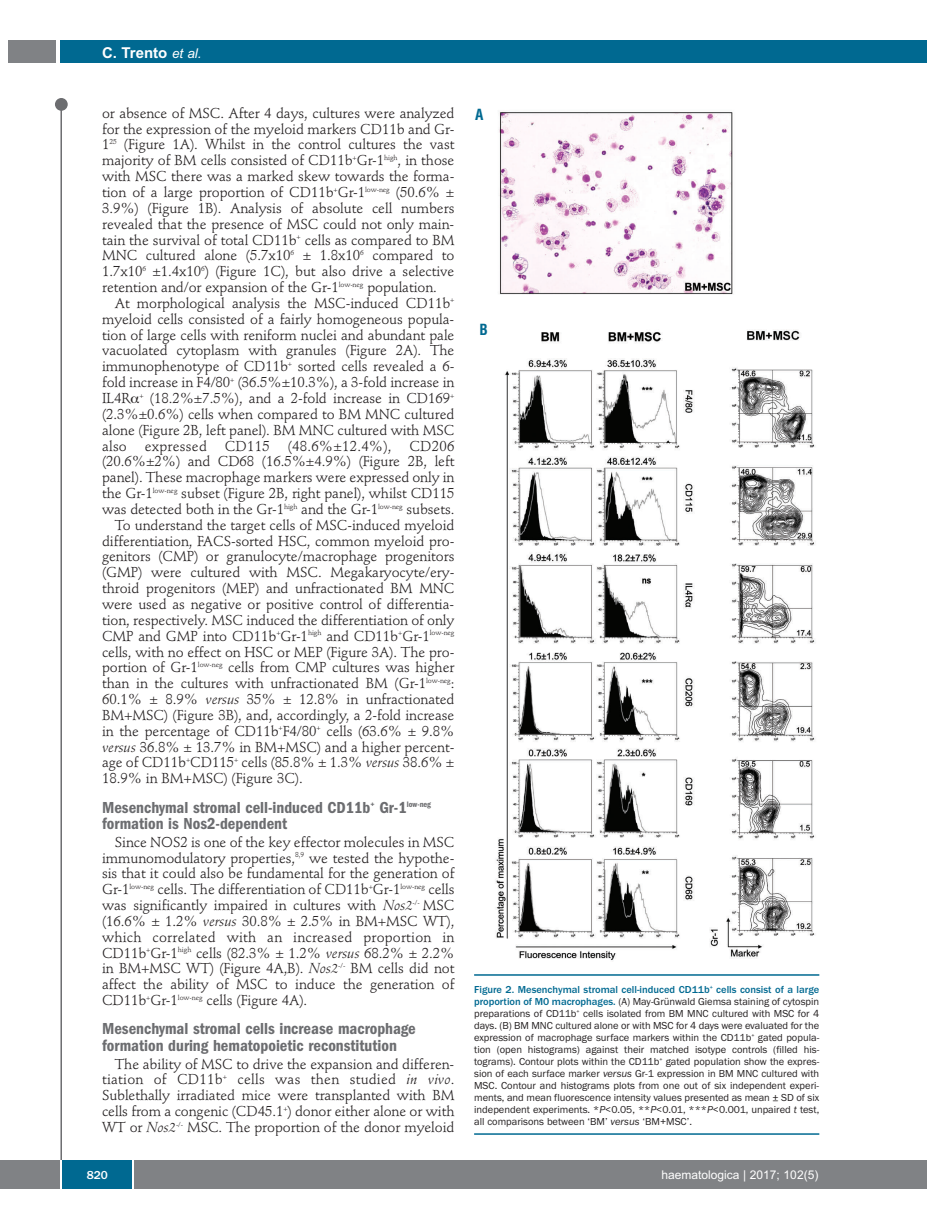
<style>
.page{position:relative;width:927px;height:1225px;background:#fff}
.page>*{position:absolute;margin:0;border:0;box-sizing:border-box;transform-origin:0 0}
.t1{font:600 condensed 16.5px/16.5px "Franklin Gothic";color:#6c6d70}
.t2{font:700 15px "Arial";color:#fff}
.t3{font:700 condensed 15px "Helvetica";color:#006991}
.t4{font:14.25px/15.9px "Stempel Schneidler";letter-spacing:-.005em;color:#231f20;text-align:justify}
.t5{font:14.25px "Stempel Schneidler";letter-spacing:.015em;color:#231f20}
.t6{font:12px "Arial";color:#fff}
.t7{font:500 12px "Franklin Gothic";color:#fff}
.t8{font:10.5px/12px "Franklin Gothic";color:#231f20;text-align:justify}
.s1{font-weight:400;font-style:italic;font-size:13.5px}
.s2{font-style:italic}
.s3{font-weight:500;color:#006991}
</style>
<div class="page">
<div style="left:911px;top:40px;width:16px;height:22px;background:#006991"></div>
<div style="left:910px;top:1160px;width:17px;height:28px;background:#808285"></div>
<div style="left:55px;top:98px;width:13px;height:13px;background:#6c6d70;border-radius:50%"></div>
<hr style="left:60px;top:101px;width:2px;height:1061px;background:#6c6d70">
<div style="left:60px;top:40px;width:852px;height:22px;background:#006991"></div>
<div style="left:9px;top:40px;width:47px;height:22px;background:#808285"></div>
<div style="left:0;top:1160px;width:911px;height:28px;background:#808285"></div>
<div style="left:62px;top:1160px;width:71px;height:28px;background:#006991"></div>
<hr style="left:60px;top:1160px;width:2px;height:28px;background:#fff">
<svg style="left:133px;top:1160px;width:1px;height:28px"></svg>
<img style="left:495px;top:112px;width:320px;height:849px">
<hr style="left:474px;top:974px;width:345px;height:1px;background:#006991">
<hr style="left:474px;top:1133px;width:345px;height:1px;background:#006991">
<p class="t2" style="left:102px;top:44px;width:101px">C. Trento <span class="s1">et al.</span></p>
<p class="t4" style="left:102px;top:106px;width:354px">or absence of MSC. After 4 days, cultures were analyzed for the expression of the myeloid markers CD11b and Gr-1<sup>25</sup> (Figure 1A). Whilst in the control cultures the vast majority of BM cells consisted of CD11b<sup>+</sup>Gr-1<sup>high</sup>, in those with MSC there was a marked skew towards the forma&shy;tion of a large proportion of CD11b<sup>+</sup>Gr-1<sup>low-neg</sup> (50.6% ± 3.9%) (Figure 1B). Analysis of absolute cell numbers revealed that the presence of MSC could not only main&shy;tain the survival of total CD11b<sup>+</sup> cells as compared to BM MNC cultured alone (5.7x10<sup>6</sup> ± 1.8x10<sup>6</sup> compared to 1.7x10<sup>6</sup> ±1.4x10<sup>6</sup>) (Figure 1C), but also drive a selective retention and/or expansion of the Gr-1<sup>low-neg</sup> population.</p>
<p class="t4" style="left:102px;top:296px;width:354px;text-indent:13px">At morphological analysis the MSC-induced CD11b<sup>+ </sup>myeloid cells consisted of a fairly homogeneous popula&shy;tion of large cells with reniform nuclei and abundant pale vacuolated cytoplasm with granules (Figure 2A). The immunophenotype of CD11b<sup>+</sup> sorted cells revealed a 6- fold increase in F4/80<sup>+</sup> (36.5%±10.3%), a 3-fold increase in IL4R <sup>+</sup> (18.2%±7.5%), and a 2-fold increase in CD169<sup>+ </sup>(2.3%±0.6%) cells when compared to BM MNC cultured alone (Figure 2B, left panel). BM MNC cultured with MSC also</p>
<p class="t5" style="left:145px;top:440px;width:64px">expressed</p>
<p class="t4" style="left:225px;top:439px;width:46px">CD115</p>
<p class="t4" style="left:288px;top:439px;width:105px">(48.6%±12.4%),</p>
<p class="t4" style="left:409px;top:439px;width:46px">CD206</p>
<p class="t4" style="left:102px;top:455px;width:354px">(20.6%±2%) and CD68 (16.5%±4.9%) (Figure 2B, left</p>
<p class="t4" style="left:102px;top:471px;width:354px">panel). These macrophage markers were expressed only in</p>
<p class="t4" style="left:102px;top:486px;width:354px">the Gr-1<sup>low-neg</sup> subset (Figure 2B, right panel), whilst CD115</p>
<p class="t4" style="left:102px;top:502px;width:354px">was detected both in the Gr-1<sup>high</sup> and the Gr-1<sup>low-neg</sup> subsets.</p>
<p class="t4" style="left:115px;top:518px;width:341px">To understand the target cells of MSC-induced myeloid</p>
<p class="t4" style="left:102px;top:534px;width:354px">differentiation, FACS-sorted HSC, common myeloid pro-</p>
<p class="t4" style="left:102px;top:550px;width:354px">genitors (CMP) or granulocyte/macrophage progenitors</p>
<p class="t4" style="left:102px;top:566px;width:354px">(GMP) were cultured with MSC. Megakaryocyte/ery-</p>
<p class="t4" style="left:102px;top:582px;width:354px">throid progenitors (MEP) and unfractionated BM MNC</p>
<p class="t4" style="left:102px;top:597px;width:354px">were used as negative or positive control of differentia-</p>
<p class="t4" style="left:102px;top:613px;width:354px">tion, respectively. MSC induced the differentiation of only</p>
<p class="t4" style="left:102px;top:629px;width:354px">CMP and GMP into CD11b<sup>+</sup>Gr-1<sup>high</sup> and CD11b<sup>+</sup>Gr-1<sup>low-neg</sup></p>
<p class="t4" style="left:102px;top:645px;width:354px">cells, with no effect on HSC or MEP (Figure 3A). The pro-</p>
<p class="t4" style="left:102px;top:661px;width:354px">portion of Gr-1<sup>low-neg</sup> cells from CMP cultures was higher</p>
<p class="t4" style="left:102px;top:677px;width:354px">than in the cultures with unfractionated BM (Gr-1<sup>low-neg</sup>:</p>
<p class="t4" style="left:102px;top:692px;width:354px">60.1% ± 8.9% <span class="s2">versus</span> 35% ± 12.8% in unfractionated</p>
<p class="t4" style="left:102px;top:708px;width:354px">BM+MSC) (Figure 3B), and, accordingly, a 2-fold increase</p>
<p class="t4" style="left:102px;top:724px;width:354px">in the percentage of CD11b<sup>+</sup>F4/80<sup>+</sup> cells (63.6% ± 9.8%</p>
<p class="t4" style="left:102px;top:740px;width:354px"><span class="s2">versus</span> 36.8% ± 13.7% in BM+MSC) and a higher percent-</p>
<p class="t4" style="left:102px;top:756px;width:354px">age of CD11b<sup>+</sup>CD115<sup>+</sup> cells (85.8% ± 1.3% <span class="s2">versus</span> 38.6% ±</p>
<p class="t4" style="left:102px;top:772px;width:202px">18.9% in BM+MSC) (Figure 3C).</p>
<p class="t1" style="left:102px;top:800px;width:330px">Mesenchymal stromal cell-induced CD11b<sup>+</sup> Gr-1<sup>low-neg </sup>formation is Nos2-dependent</p>
<p class="t4" style="left:102px;top:835px;width:354px;text-indent:13px">Since NOS2 is one of the key effector molecules in MSC immunomodulatory properties,<sup>8,9</sup> we tested the hypothe&shy;sis that it could also be fundamental for the generation of Gr-1<sup>low-neg</sup> cells. The differentiation of CD11b<sup>+</sup>Gr-1<sup>low-neg</sup> cells was significantly impaired in cultures with <span class="s2">Nos2</span><sup>-/-</sup> MSC (16.6% ± 1.2% <span class="s2">versus</span> 30.8% ± 2.5% in BM+MSC WT), which correlated with an increased proportion in CD11b<sup>+</sup>Gr-1<sup>high</sup> cells (82.3% ± 1.2% <span class="s2">versus</span> 68.2% ± 2.2% in BM+MSC WT) (Figure 4A,B). <span class="s2">Nos2</span><sup>-/-</sup> BM cells did not affect the ability of MSC to induce the generation of CD11b<sup>+</sup>Gr-1<sup>low-neg</sup> cells (Figure 4A).</p>
<p class="t1" style="left:102px;top:1022px;width:315px">Mesenchymal stromal cells increase macrophage formation during hematopoietic reconstitution</p>
<p class="t4" style="left:102px;top:1057px;width:354px;text-indent:13px">The ability of MSC to drive the expansion and differen&shy;tiation of CD11b<sup>+</sup> cells was then studied <span class="s2">in vivo</span>.<br>Sublethally irradiated mice were transplanted with BM cells from a congenic (CD45.1<sup>+</sup>) donor either alone or with WT or <span class="s2">Nos2</span><sup>-/-</sup> MSC. The proportion of the donor myeloid</p>
<p class="t3" style="left:475px;top:106px;width:10px">A</p>
<p class="t3" style="left:479px;top:321px;width:10px">B</p>
<p class="t8" style="left:474px;top:983px;width:347px"><span class="s3">Figure 2. Mesenchymal stromal cell-induced CD11b</span><sup>+</sup> <span class="s3">cells consist of a large proportion of M0 macrophages.</span> (A) May-Grünwald Giemsa staining of cytospin preparations of CD11b<sup>+</sup> cells isolated from BM MNC cultured with MSC for 4 days. (B) BM MNC cultured alone or with MSC for 4 days were evaluated for the expression of macrophage surface markers within the CD11b<sup>+</sup> gated popula&shy;tion (open histograms) against their matched isotype controls (filled his&shy;tograms). Contour plots within the CD11b<sup>+</sup> gated population show the expres&shy;sion of each surface marker <span class="s2">versus</span> Gr-1 expression in BM MNC cultured with MSC. Contour and histograms plots from one out of six independent experi&shy;ments, and mean fluorescence intensity values presented as mean ± SD of six independent experiments. *<span class="s2">P</span>&lt;0.05, **<span class="s2">P</span>&lt;0.01, ***<span class="s2">P</span>&lt;0.001, unpaired <span class="s2">t</span> test, all comparisons between ‘BM’ <span class="s2">versus</span> ‘BM+MSC’.</p>
<p class="t7" style="left:87px;top:1167px;width:23px">820</p>
<p class="t6" style="left:661px;top:1167px;width:158px">haematologica | 2017; 102(5)</p>
</div>
